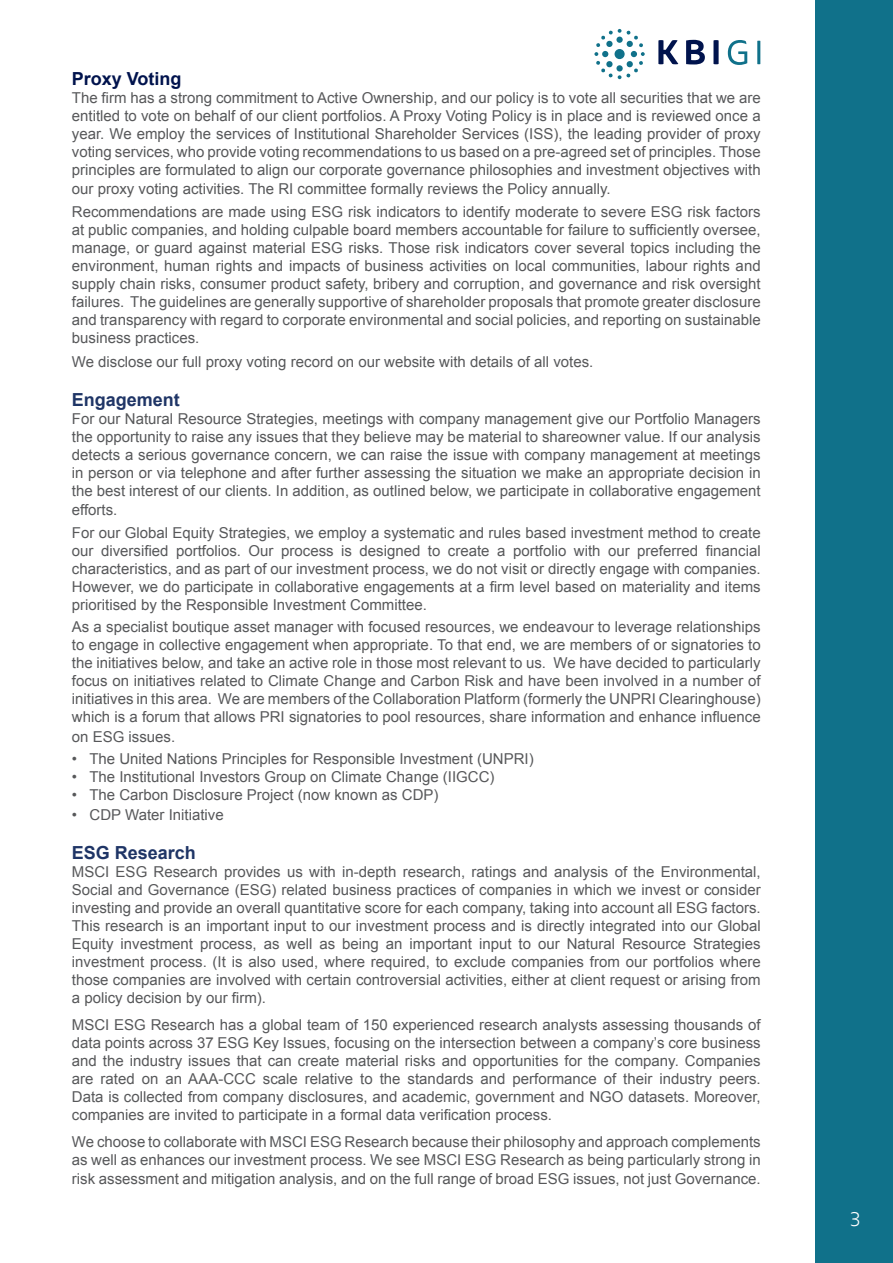
<style>
.page{position:relative;width:893px;height:1263px;background:#fff}
.page>*{position:absolute;margin:0;border:0;box-sizing:border-box;transform-origin:0 0}
.t1{font:300 18.75px "TF Forever";color:#fff}
.t2{font:700 18px "Arial";color:#1f3566}
.t3{font:700 18px "Arial";color:#00134d}
.t4{font:15px/18px "Arial";color:#57585a;text-align:justify}
</style>
<div class="page">
<div style="left:815px;top:0;width:78px;height:1263px;background:#10718a"></div>
<svg style="left:658px;top:40px;width:20px;height:24px"></svg>
<svg style="left:686px;top:40px;width:19px;height:24px"></svg>
<svg style="left:713px;top:40px;width:6px;height:24px"></svg>
<svg style="left:728px;top:40px;width:19px;height:25px"></svg>
<svg style="left:757px;top:41px;width:3px;height:23px"></svg>
<svg style="left:594px;top:29px;width:51px;height:50px"></svg>
<p class="t3" style="left:72px;top:67px;width:111px">Proxy Voting</p>
<p class="t4" style="left:72px;top:89px;width:690px">The firm has a strong commitment to Active Ownership, and our policy is to vote all securities that we are entitled to vote on behalf of our client portfolios. A Proxy Voting Policy is in place and is reviewed once a year. We employ the services of Institutional Shareholder Services (ISS), the leading provider of proxy voting services, who provide voting recommendations to us based on a pre-agreed set of principles. Those principles are formulated to align our corporate governance philosophies and investment objectives with</p>
<p class="t4" style="left:72px;top:178px;width:690px;line-height:22.5px">our proxy voting activities. The RI committee formally reviews the Policy annually.<br>Recommendations are made using ESG risk indicators to identify moderate to severe ESG risk factors</p>
<p class="t4" style="left:72px;top:221px;width:690px">at public companies, and holding culpable board members accountable for failure to sufficiently oversee, manage, or guard against material ESG risks. Those risk indicators cover several topics including the environment, human rights and impacts of business activities on local communities, labour rights and supply chain risks, consumer product safety, bribery and corruption, and governance and risk oversight failures. The guidelines are generally supportive of shareholder proposals that promote greater disclosure and transparency with regard to corporate environmental and social policies, and reporting on sustainable business practices.</p>
<p class="t4" style="left:72px;top:353px;width:523px">We disclose our full proxy voting record on our website with details of all votes.</p>
<p class="t2" style="left:72px;top:388px;width:110px">Engagement</p>
<p class="t4" style="left:72px;top:410px;width:690px">For our Natural Resource Strategies, meetings with company management give our Portfolio Managers the opportunity to raise any issues that they believe may be material to shareowner value. If our analysis detects a serious governance concern, we can raise the issue with company management at meetings in person or via telephone and after further assessing the situation we make an appropriate decision in the best interest of our clients. In addition, as outlined below, we participate in collaborative engagement</p>
<p class="t4" style="left:72px;top:499px;width:690px;line-height:22.5px">efforts.<br>For our Global Equity Strategies, we employ a systematic and rules based investment method to create</p>
<p class="t4" style="left:72px;top:542px;width:690px">our diversified portfolios. Our process is designed to create a portfolio with our preferred financial characteristics, and as part of our investment process, we do not visit or directly engage with companies.<br>However, we do participate in collaborative engagements at a firm level based on materiality and items prioritised by the Responsible Investment Committee.</p>
<p class="t4" style="left:72px;top:618px;width:690px">As a specialist boutique asset manager with focused resources, we endeavour to leverage relationships to engage in collective engagement when appropriate. To that end, we are members of or signatories to the initiatives below, and take an active role in those most relevant to us. We have decided to particularly focus on initiatives related to Climate Change and Carbon Risk and have been involved in a number of initiatives in this area. We are members of the Collaboration Platform (formerly the UNPRI Clearinghouse) which is a forum that allows PRI signatories to pool resources, share information and enhance influence</p>
<p class="t4" style="left:72px;top:728px;width:105px">on ESG issues.</p>
<p class="t4" style="left:72px;top:750px;width:463px">• The United Nations Principles for Responsible Investment (UNPRI)</p>
<p class="t4" style="left:72px;top:768px;width:424px">• The Institutional Investors Group on Climate Change (IIGCC)</p>
<p class="t4" style="left:72px;top:786px;width:368px">• The Carbon Disclosure Project (now known as CDP)</p>
<p class="t4" style="left:72px;top:806px;width:153px">• CDP Water Initiative</p>
<p class="t2" style="left:72px;top:841px;width:126px">ESG Research</p>
<p class="t4" style="left:72px;top:863px;width:690px">MSCI ESG Research provides us with in-depth research, ratings and analysis of the Environmental, Social and Governance (ESG) related business practices of companies in which we invest or consider investing and provide an overall quantitative score for each company, taking into account all ESG factors.<br>This research is an important input to our investment process and is directly integrated into our Global Equity investment process, as well as being an important input to our Natural Resource Strategies investment process. (It is also used, where required, to exclude companies from our portfolios where those companies are involved with certain controversial activities, either at client request or arising from a policy decision by our firm).</p>
<p class="t4" style="left:72px;top:1016px;width:690px">MSCI ESG Research has a global team of 150 experienced research analysts assessing thousands of data points across 37 ESG Key Issues, focusing on the intersection between a company’s core business and the industry issues that can create material risks and opportunities for the company. Companies are rated on an AAA-CCC scale relative to the standards and performance of their industry peers.<br>Data is collected from company disclosures, and academic, government and NGO datasets. Moreover, companies are invited to participate in a formal data verification process.</p>
<p class="t4" style="left:72px;top:1133px;width:690px">We choose to collaborate with MSCI ESG Research because their philosophy and approach complements as well as enhances our investment process. We see MSCI ESG Research as being particularly strong in</p>
<p class="t4" style="left:72px;top:1170px;width:690px">risk assessment and mitigation analysis, and on the full range of broad ESG issues, not just Governance.</p>
<p class="t1" style="left:850px;top:1209px;width:13px">3</p>
</div>
